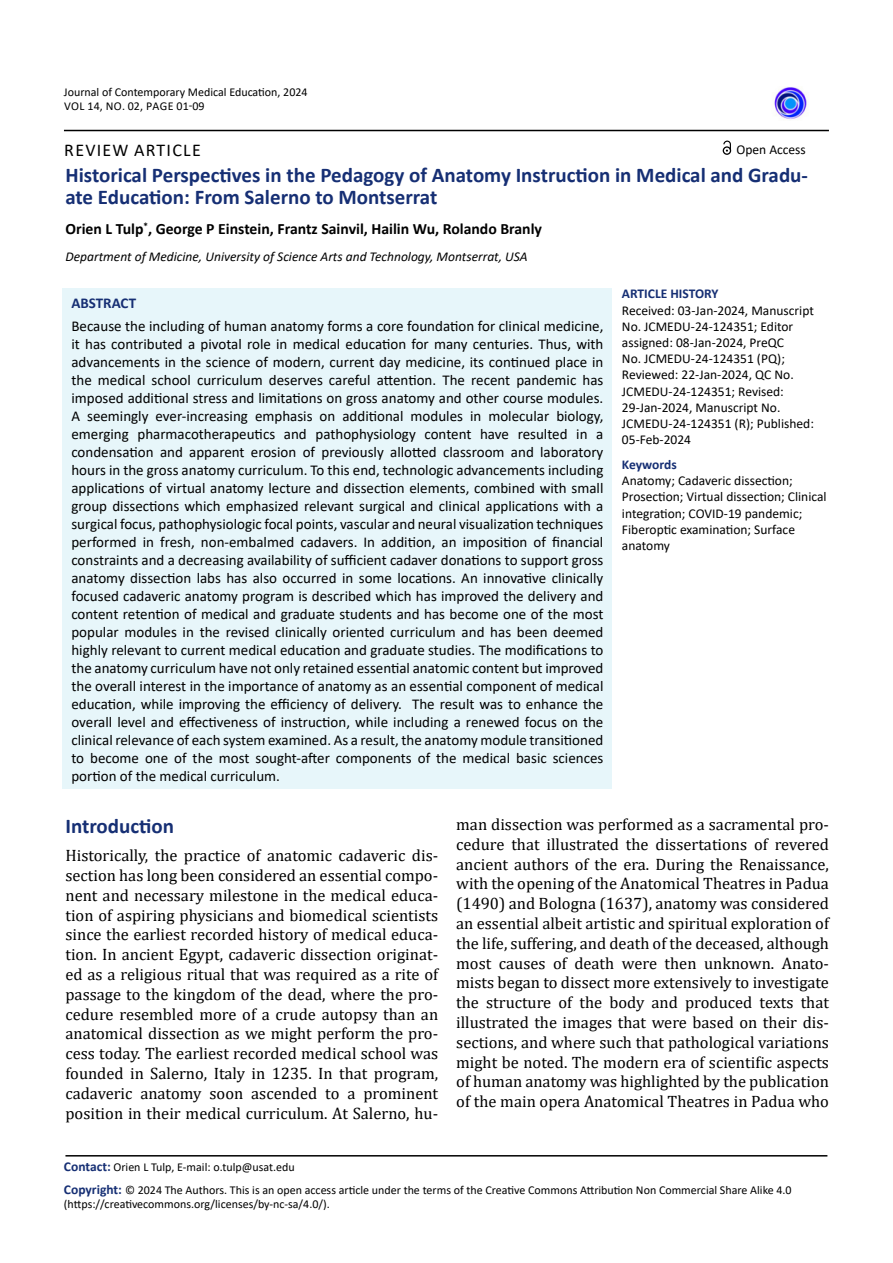
<style>
.page{position:relative;width:893px;height:1263px;background:#fff}
.page>*{position:absolute;margin:0;border:0;box-sizing:border-box;transform-origin:0 0}
.t1{font:700 21px/22.2px "Calibri";color:#162f74}
.t2{font:18px "Calibri";letter-spacing:.07em;color:#000}
.t3{font:16.5px/19.8px "Cambria";color:#000;text-align:justify}
.t4{font:700 15.75px "Calibri";color:#000}
.t5{font:15px/18px "Calibri";color:#000;text-align:justify}
.t6{font:700 15px "Calibri";color:#162f74}
.t7{font:13.5px/16.2px "Calibri";color:#000}
.t8{font:italic 13.5px "Calibri";color:#000}
.t9{font:700 13.5px "Calibri";color:#162f74}
.t10{font:12px/14.4px "Calibri";color:#000}
.s1{font-weight:700;font-size:13.5px;color:#162f74}
</style>
<div class="page">
<hr style="left:64px;top:130px;width:765px;height:1px;background:#000">
<img style="left:774px;top:87px;width:33px;height:33px">
<div style="left:723px;top:146px;width:8px;height:9px;border:1px solid #000;border-radius:50%"></div>
<svg style="left:723px;top:140px;width:9px;height:12px"></svg>
<hr style="left:65px;top:1155px;width:762px;height:1px;background:#000">
<div style="left:63px;top:288px;width:549px;height:501px;background:#e7f6fa"></div>
<p class="t10" style="left:64px;top:84px;width:245px">Journal of Contemporary Medical Education, 2024<br>VOL 14, NO. 02, PAGE 01-09</p>
<p class="t2" style="left:64px;top:137px;width:138px">REVIEW ARTICLE</p>
<p class="t7" style="left:736px;top:141px;width:71px">Open Access</p>
<h1 class="t1" style="left:65px;top:164px;width:744px">Historical Perspectives in the Pedagogy of Anatomy Instruction in Medical and Gradu&shy;ate Education: From Salerno to Montserrat</h1>
<p class="t4" style="left:65px;top:217px;width:478px">Orien L Tulp<sup>*</sup>, George P Einstein, Frantz Sainvil, Hailin Wu, Rolando Branly</p>
<p class="t8" style="left:65px;top:247px;width:464px">Department of Medicine, University of Science Arts and Technology, Montserrat, USA</p>
<p class="t6" style="left:71px;top:293px;width:66px">ABSTRACT</p>
<p class="t5" style="left:71px;top:316px;width:534px">Because the including of human anatomy forms a core foundation for clinical medicine, it has contributed a pivotal role in medical education for many centuries. Thus, with advancements in the science of modern, current day medicine, its continued place in the medical school curriculum deserves careful attention. The recent pandemic has imposed additional stress and limitations on gross anatomy and other course modules.<br>A seemingly ever-increasing emphasis on additional modules in molecular biology, emerging pharmacotherapeutics and pathophysiology content have resulted in a condensation and apparent erosion of previously allotted classroom and laboratory hours in the gross anatomy curriculum. To this end, technologic advancements including applications of virtual anatomy lecture and dissection elements, combined with small group dissections which emphasized relevant surgical and clinical applications with a surgical focus, pathophysiologic focal points, vascular and neural visualization techniques performed in fresh, non-embalmed cadavers. In addition, an imposition of financial constraints and a decreasing availability of sufficient cadaver donations to support gross anatomy dissection labs has also occurred in some locations. An innovative clinically focused cadaveric anatomy program is described which has improved the delivery and content retention of medical and graduate students and has become one of the most popular modules in the revised clinically oriented curriculum and has been deemed highly relevant to current medical education and graduate studies. The modifications to the anatomy curriculum have not only retained essential anatomic content but improved the overall interest in the importance of anatomy as an essential component of medical education, while improving the efficiency of delivery. The result was to enhance the overall level and effectiveness of instruction, while including a renewed focus on the clinical relevance of each system examined. As a result, the anatomy module transitioned to become one of the most sought-after components of the medical basic sciences portion of the medical curriculum.</p>
<p class="t9" style="left:622px;top:284px;width:98px">ARTICLE HISTORY</p>
<p class="t7" style="left:622px;top:302px;width:193px">Received: 03-Jan-2024, Manuscript<br>No. JCMEDU-24-124351; Editor assigned: 08-Jan-2024, PreQC<br>No. JCMEDU-24-124351 (PQ);<br>Reviewed: 22-Jan-2024, QC No.<br>JCMEDU-24-124351; Revised:<br>29-Jan-2024, Manuscript No.<br>JCMEDU-24-124351 (R); Published:<br>05-Feb-2024</p>
<p class="t9" style="left:622px;top:455px;width:56px">Keywords</p>
<p class="t7" style="left:622px;top:472px;width:206px">Anatomy; Cadaveric dissection;<br>Prosection; Virtual dissection; Clinical integration; COVID-19 pandemic;<br>Fiberoptic examination; Surface anatomy</p>
<h1 class="t1" style="left:65px;top:814px;width:110px">Introduction</h1>
<p class="t3" style="left:65px;top:845px;width:374px">Historically, the practice of anatomic cadaveric dis&shy;section has long been considered an essential compo&shy;nent and necessary milestone in the medical educa&shy;tion of aspiring physicians and biomedical scientists since the earliest recorded history of medical educa&shy;tion. In ancient Egypt, cadaveric dissection originat&shy;ed as a religious ritual that was required as a rite of passage to the kingdom of the dead, where the pro&shy;cedure resembled more of a crude autopsy than an anatomical dissection as we might perform the pro&shy;cess today. The earliest recorded medical school was founded in Salerno, Italy in 1235. In that program, cadaveric anatomy soon ascended to a prominent position in their medical curriculum. At Salerno, hu-</p>
<p class="t3" style="left:456px;top:814px;width:374px">man dissection was performed as a sacramental pro&shy;cedure that illustrated the dissertations of revered ancient authors of the era. During the Renaissance, with the opening of the Anatomical Theatres in Padua (1490) and Bologna (1637), anatomy was considered an essential albeit artistic and spiritual exploration of the life, suffering, and death of the deceased, although most causes of death were then unknown. Anato&shy;mists began to dissect more extensively to investigate the structure of the body and produced texts that illustrated the images that were based on their dis&shy;sections, and where such that pathological variations might be noted. The modern era of scientific aspects of human anatomy was highlighted by the publication of the main opera Anatomical Theatres in Padua who</p>
<p class="t10" style="left:64px;top:1155px;width:729px;line-height:22.5px"><span class="s1">Contact:</span> Orien L Tulp, E-mail: o.tulp@usat.edu<br><span class="s1">Copyright:</span> © 2024 The Authors. This is an open access article under the terms of the Creative Commons Attribution Non Commercial Share Alike 4.0</p>
<p class="t10" style="left:64px;top:1196px;width:267px">(https://creativecommons.org/licenses/by-nc-sa/4.0/).</p>
</div>
